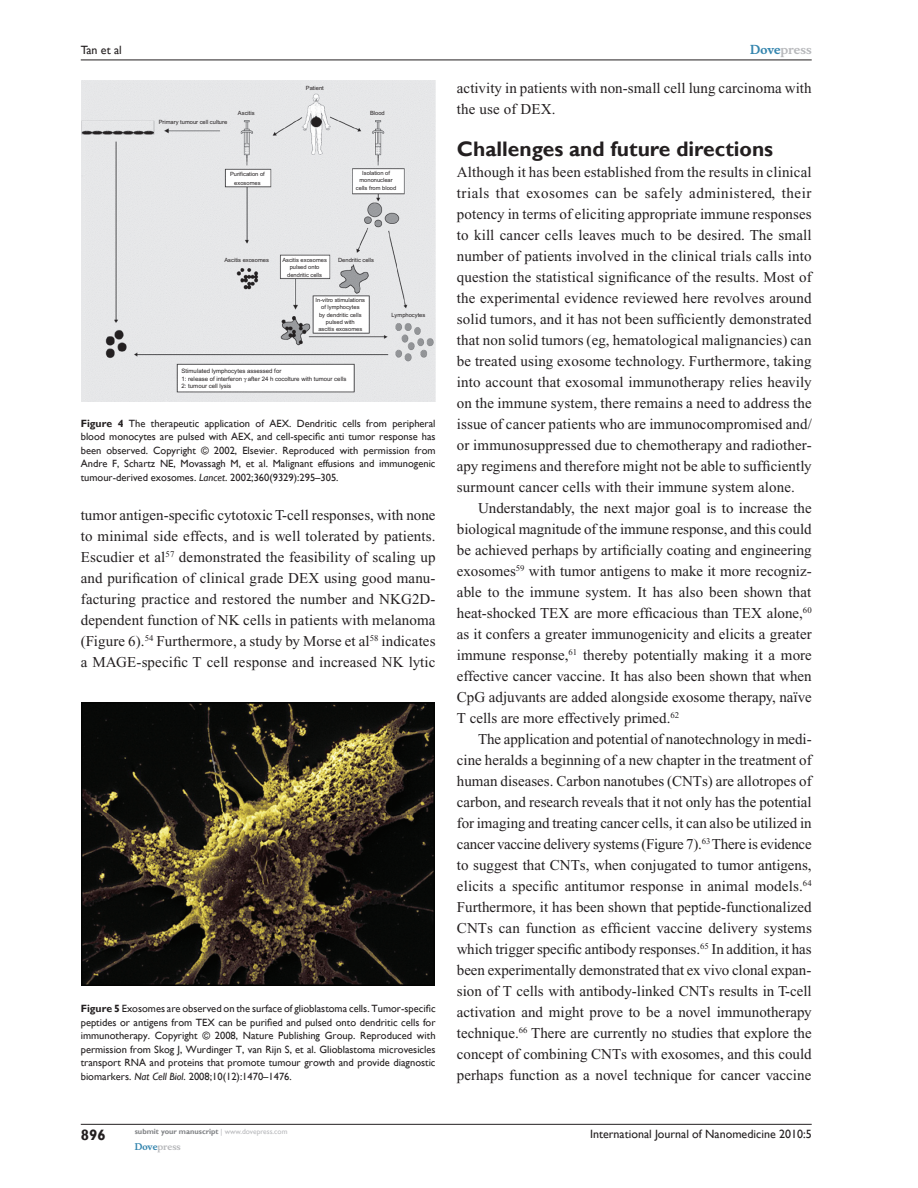
<style>
.page{position:relative;width:918px;height:1188px;background:#fff}
.page>*{position:absolute;margin:0;border:0;box-sizing:border-box;transform-origin:0 0}
.t1{font:700 21px "Gill Sans";color:#231f20}
.t2{font:15px/21px "Times New Roman";letter-spacing:.005em;color:#231f20;text-align:justify}
.t3{font:700 15px "Gill Sans";color:#231f20}
.t4{font:12px "Gill Sans";color:#231f20}
.t5{font:700 12px "Musee";color:#b8b9bc}
.t6{font:10.5px/13.5px "Gill Sans";color:#231f20;text-align:justify}
.t7{font:700 9px "Musee";color:#b8b9bc}
.t8{font:700 7.5px "Gill Sans";color:#808285}
.t9{font:6px/7.8px "Arial";color:#231f20}
.t10{font:5.7px/7.2px "Arial";color:#231f20;text-align:center}
.s1{font-weight:700}
.s2{font-style:italic}
.s3{font-weight:400;color:#b8b9bc}
.s4{color:#3485ae}
</style>
<div class="page">
<hr style="left:81px;top:1124px;width:731px;height:1px;background:#231f20">
<hr style="left:81px;top:60px;width:731px;height:1px;background:#231f20">
<img style="left:81px;top:81px;width:354px;height:321px">
<img style="left:81px;top:703px;width:353px;height:283px">
<svg style="left:244px;top:378px;width:3px;height:5px"></svg>
<p class="t4" style="left:81px;top:43px;width:43px">Tan et al</p>
<p class="t10" style="left:159px;top:119px;width:70px">Primary tumour cell culture</p>
<p class="t10" style="left:238px;top:110px;width:18px">Ascitis</p>
<p class="t10" style="left:230px;top:170px;width:36px;line-height:8.7px">Purification of exosomes</p>
<p class="t10" style="left:306px;top:84px;width:19px">Patient</p>
<p class="t10" style="left:370px;top:110px;width:16px">Blood</p>
<p class="t10" style="left:356px;top:170px;width:42px">Isolation of mononuclear cells from blood</p>
<p class="t10" style="left:224px;top:256px;width:46px">Ascitis exosomes</p>
<p class="t10" style="left:338px;top:257px;width:37px">Dendritic cells</p>
<p class="t10" style="left:282px;top:257px;width:46px">Ascitis exosomes pulsed onto dendritic cells</p>
<p class="t10" style="left:316px;top:297px;width:51px">In-vitro stimulations of lymphocytes<br>by dendritic cells pulsed with<br>ascitis exosomes</p>
<p class="t9" style="left:182px;top:368px;width:166px">Stimulated lymphocytes assessed for<br>1: release of interferon after 24 h cocolture with tumour cells</p>
<p class="t9" style="left:182px;top:382px;width:51px">2: tumour cell lysis</p>
<p class="t10" style="left:391px;top:312px;width:35px">Lymphocytes</p>
<p class="t6" style="left:81px;top:417px;width:356px"><span class="s1">Figure 4</span> The therapeutic application of AEX. Dendritic cells from peripheral blood monocytes are pulsed with AEX, and cell-specific anti tumor response has been observed. Copyright © 2002, Elsevier. Reproduced with permission from Andre F, Schartz NE, Movassagh M, et al. Malignant effusions and immunogenic tumour-derived exosomes. <span class="s2">Lancet</span>. 2002;360(9329):295–305.</p>
<p class="t2" style="left:81px;top:504px;width:356px">tumor antigen-specific cytotoxic T-cell responses, with none to minimal side effects, and is well tolerated by patients.<br>Escudier et al<sup>57</sup> demonstrated the feasibility of scaling up and purification of clinical grade DEX using good manu&shy;facturing practice and restored the number and NKG2D&shy;dependent function of NK cells in patients with melanoma (Figure 6).<sup>54</sup> Furthermore, a study by Morse et al<sup>58</sup> indicates a MAGE-specific T cell response and increased NK lytic</p>
<p class="t6" style="left:81px;top:1002px;width:356px"><span class="s1">Figure 5</span> Exosomes are observed on the surface of glioblastoma cells. Tumor-specific peptides or antigens from TEX can be purified and pulsed onto dendritic cells for immunotherapy. Copyright © 2008, Nature Publishing Group. Reproduced with permission from Skog J, Wurdinger T, van Rijn S, et al. Glioblastoma microvesicles transport RNA and proteins that promote tumour growth and provide diagnostic biomarkers. <span class="s2">Nat Cell Biol</span>. 2008;10(12):1470–1476.</p>
<p class="t3" style="left:81px;top:1126px;width:26px">896</p>
<p class="t8" style="left:135px;top:1127px;width:154px">submit your manuscript <span class="s3">| www.dovepress.com</span></p>
<p class="t7" style="left:135px;top:1141px;width:48px"><span class="s4">Dove</span>press</p>
<p class="t5" style="left:750px;top:43px;width:63px"><span class="s4">Dove</span>press</p>
<p class="t2" style="left:457px;top:77px;width:356px">activity in patients with non-small cell lung carcinoma with the use of DEX.</p>
<h1 class="t1" style="left:457px;top:136px;width:318px">Challenges and future directions</h1>
<p class="t2" style="left:457px;top:161px;width:356px">Although it has been established from the results in clinical trials that exosomes can be safely administered, their potency in terms of eliciting appropriate immune responses to kill cancer cells leaves much to be desired. The small number of patients involved in the clinical trials calls into question the statistical significance of the results. Most of the experimental evidence reviewed here revolves around solid tumors, and it has not been sufficiently demonstrated that non solid tumors (eg, hematological malignancies) can be treated using exosome technology. Furthermore, taking into account that exosomal immunotherapy relies heavily on the immune system, there remains a need to address the issue of cancer patients who are immunocompromised and/ or immunosuppressed due to chemotherapy and radiother&shy;apy regimens and therefore might not be able to sufficiently surmount cancer cells with their immune system alone.</p>
<p class="t2" style="left:457px;top:497px;width:357px;text-indent:21px">Understandably, the next major goal is to increase the biological magnitude of the immune response, and this could be achieved perhaps by artificially coating and engineering exosomes<sup>59</sup> with tumor antigens to make it more recogniz&shy;able to the immune system. It has also been shown that heat-shocked TEX are more efficacious than TEX alone,<sup>60 </sup>as it confers a greater immunogenicity and elicits a greater immune response,<sup>61</sup> thereby potentially making it a more effective cancer vaccine. It has also been shown that when CpG adjuvants are added alongside exosome therapy, naïve T cells are more effectively primed.<sup>62</sup></p>
<p class="t2" style="left:457px;top:728px;width:357px;text-indent:21px">The application and potential of nanotechnology in medi&shy;cine heralds a beginning of a new chapter in the treatment of human diseases. Carbon nanotubes (CNTs) are allotropes of carbon, and research reveals that it not only has the potential for imaging and treating cancer cells, it can also be utilized in cancer vaccine delivery systems (Figure 7).<sup>63</sup> There is evidence to suggest that CNTs, when conjugated to tumor antigens, elicits a specific antitumor response in animal models.<sup>64<br></sup>Furthermore, it has been shown that peptide-functionalized CNTs can function as efficient vaccine delivery systems which trigger specific antibody responses.<sup>65</sup> In addition, it has been experimentally demonstrated that ex vivo clonal expan&shy;sion of T cells with antibody-linked CNTs results in T-cell activation and might prove to be a novel immunotherapy technique.<sup>66</sup> There are currently no studies that explore the concept of combining CNTs with exosomes, and this could perhaps function as a novel technique for cancer vaccine</p>
<p class="t4" style="left:590px;top:1127px;width:223px">International Journal of Nanomedicine 2010:5</p>
</div>
